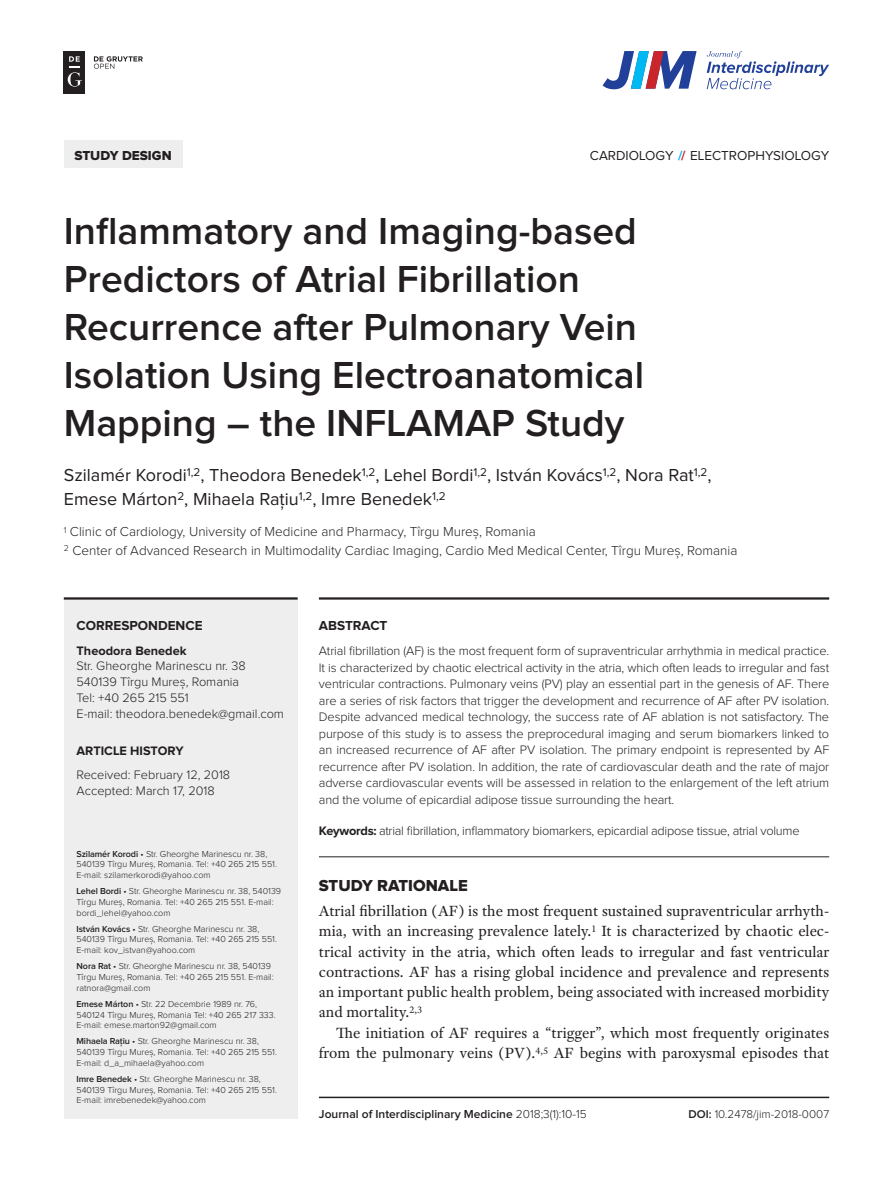
<style>
.page{position:relative;width:893px;height:1191px;background:#fff}
.page>*{position:absolute;margin:0;border:0;box-sizing:border-box;transform-origin:0 0}
.t1{font:600 39px/48px "Proxima Nova";color:#231f20}
.t2{font:18px/24px "Proxima Nova";color:#231f20}
.t3{font:16.5px "Proxima Nova Extrabld";color:#231f20}
.t4{font:15.75px/20.2px "Adobe Text Pro";color:#231f20;text-align:justify}
.t5{font:300 13.5px/18.6px "Proxima Nova";color:#231f20}
.t6{font:13.5px "Proxima Nova";color:#231f20}
.t7{font:700 13.5px "Proxima Nova";color:#231f20}
.t8{font:13.5px "Proxima Nova Extrabld";color:#231f20}
.t9{font:300 12.75px/16.5px "Proxima Nova";letter-spacing:-.01em;color:#231f20}
.t10{font:700 12.75px "Proxima Nova";color:#231f20}
.t11{font:600 12px "Proxima Nova";color:#231f20}
.t12{font:300 11.7px "Proxima Nova";color:#231f20}
.t13{font:300 9px/10.8px "Proxima Nova";color:#231f20}
.s1{font-weight:700;color:#00b9f2}
.s2{font-weight:700;color:#c9252b}
.s3{font-weight:600}
.s4{font-weight:400}
.s5{font-weight:700}
.s6{font-weight:300}
</style>
<div class="page">
<div style="left:64px;top:51px;width:21px;height:43px;background:#231f20"></div>
<svg style="left:68px;top:56px;width:14px;height:31px"></svg>
<svg style="left:94px;top:56px;width:49px;height:13px"></svg>
<svg style="left:707px;top:51px;width:122px;height:38px"></svg>
<svg style="left:603px;top:51px;width:94px;height:38px"></svg>
<div style="left:64px;top:597px;width:234px;height:521px;background:#eeeeef"></div>
<hr style="left:64px;top:597px;width:234px;height:2px;background:#231f20">
<hr style="left:319px;top:1096px;width:510px;height:2px;background:#231f20">
<div style="left:64px;top:140px;width:118px;height:28px;background:#eeeeef"></div>
<hr style="left:319px;top:597px;width:510px;height:2px;background:#231f20">
<hr style="left:319px;top:856px;width:510px;height:1px;background:#231f20">
<p class="t8" style="left:74px;top:149px;width:99px">STUDY DESIGN</p>
<p class="t6" style="left:590px;top:149px;width:241px">CARDIOLOGY <span class="s1">/</span><span class="s2">/</span> ELECTROPHYSIOLOGY</p>
<h1 class="t1" style="left:64px;top:208px;width:582px">Inflammatory and Imaging-based Predictors of Atrial Fibrillation Recurrence after Pulmonary Vein Isolation Using Electroanatomical Mapping – the INFLAMAP Study</h1>
<h2 class="t2" style="left:64px;top:463px;width:649px">Szilamér Korodi<sup>1,2</sup>, Theodora Benedek<sup>1,2</sup>, Lehel Bordi<sup>1,2</sup>, István Kovács<sup>1,2</sup>, Nora Rat<sup>1,2</sup>,<br>Emese Márton<sup>2</sup>, Mihaela Rațiu<sup>1,2</sup>, Imre Benedek<sup>1,2</sup></h2>
<p class="t5" style="left:64px;top:523px;width:675px"><sup>1</sup> Clinic of Cardiology, University of Medicine and Pharmacy, Tîrgu Mureș, Romania<br><sup>2</sup> Center of Advanced Research in Multimodality Cardiac Imaging, Cardio Med Medical Center, Tîrgu Mureș, Romania</p>
<p class="t7" style="left:77px;top:619px;width:128px">CORRESPONDENCE</p>
<p class="t10" style="left:77px;top:644px;width:112px">Theodora Benedek</p>
<p class="t9" style="left:77px;top:658px;width:209px;line-height:15.8px">Str. Gheorghe Marinescu nr. 38<br>540139 Tîrgu Mureș, Romania<br>Tel: +40 265 215 551<br>E-mail: theodora.benedek@gmail.com</p>
<p class="t10" style="left:77px;top:744px;width:109px">ARTICLE HISTORY</p>
<p class="t9" style="left:77px;top:767px;width:155px;line-height:15.8px">Received: February 12, 2018<br>Accepted: March 17, 2018</p>
<p class="t13" style="left:77px;top:848px;width:202px"><span class="s3">Szilamér Korodi</span> <span class="s4">•</span> Str. Gheorghe Marinescu nr. 38,<br>540139 Tîrgu Mureș, Romania. Tel: +40 265 215 551.<br>E-mail: szilamerkorodi@yahoo.com</p>
<p class="t13" style="left:77px;top:886px;width:206px"><span class="s3">Lehel Bordi</span> <span class="s4">•</span> Str. Gheorghe Marinescu nr. 38, 540139<br>Tîrgu Mureș, Romania. Tel: +40 265 215 551. E-mail: bordi_lehel@yahoo.com</p>
<p class="t13" style="left:77px;top:923px;width:202px"><span class="s3">István Kovács</span> <span class="s4">•</span> Str. Gheorghe Marinescu nr. 38,<br>540139 Tîrgu Mureș, Romania. Tel: +40 265 215 551.<br>E-mail: kov_istvan@yahoo.com</p>
<p class="t13" style="left:77px;top:961px;width:199px"><span class="s3">Nora Rat</span> <span class="s4">•</span> Str. Gheorghe Marinescu nr. 38, 540139<br>Tîrgu Mureș, Romania. Tel: +40 265 215 551. E-mail: ratnora@gmail.com</p>
<p class="t13" style="left:77px;top:998px;width:201px"><span class="s3">Emese Márton</span> <span class="s4">•</span> Str. 22 Decembrie 1989 nr. 76,<br>540124 Tîrgu Mureș, Romania Tel: +40 265 217 333.<br>E-mail: emese.marton92@gmail.com</p>
<p class="t13" style="left:77px;top:1036px;width:202px"><span class="s3">Mihaela Rațiu</span> <span class="s4">•</span> Str. Gheorghe Marinescu nr. 38,<br>540139 Tîrgu Mureș, Romania. Tel: +40 265 215 551.<br>E-mail: d_a_mihaela@yahoo.com</p>
<p class="t13" style="left:77px;top:1073px;width:202px"><span class="s3">Imre Benedek</span> <span class="s4">•</span> Str. Gheorghe Marinescu nr. 38,<br>540139 Tîrgu Mureș, Romania. Tel: +40 265 215 551.<br>E-mail: imrebenedek@yahoo.com</p>
<p class="t7" style="left:319px;top:619px;width:70px">ABSTRACT</p>
<p class="t9" style="left:319px;top:643px;width:512px;text-align:justify">Atrial fibrillation (AF) is the most frequent form of supraventricular arrhythmia in medical practice.<br>It is characterized by chaotic electrical activity in the atria, which often leads to irregular and fast ventricular contractions. Pulmonary veins (PV) play an essential part in the genesis of AF. There are a series of risk factors that trigger the development and recurrence of AF after PV isolation.<br>Despite advanced medical technology, the success rate of AF ablation is not satisfactory. The purpose of this study is to assess the preprocedural imaging and serum biomarkers linked to an increased recurrence of AF after PV isolation. The primary endpoint is represented by AF recurrence after PV isolation. In addition, the rate of cardiovascular death and the rate of major adverse cardiovascular events will be assessed in relation to the enlargement of the left atrium and the volume of epicardial adipose tissue surrounding the heart.</p>
<p class="t9" style="left:319px;top:823px;width:482px"><span class="s5">Keywords:</span> atrial fibrillation, inflammatory biomarkers, epicardial adipose tissue, atrial volume</p>
<p class="t3" style="left:319px;top:878px;width:150px">STUDY RATIONALE</p>
<p class="t4" style="left:319px;top:900px;width:512px">Atrial fibrillation (AF) is the most frequent sustained supraventricular arrhyth&shy;mia, with an increasing prevalence lately.<sup>1</sup> It is characterized by chaotic elec&shy;trical activity in the atria, which often leads to irregular and fast ventricular contractions. AF has a rising global incidence and prevalence and represents an important public health problem, being associated with increased morbidity and mortality.<sup>2,3</sup></p>
<p class="t4" style="left:319px;top:1022px;width:512px;text-align:right">The initiation of AF requires a “trigger”, which most frequently originates from the pulmonary veins (PV).<sup>4,5</sup> AF begins with paroxysmal episodes that</p>
<p class="t11" style="left:319px;top:1108px;width:269px">Journal of Interdisciplinary Medicine <span class="s6">2018;3(1):10-15</span></p>
<p class="t12" style="left:689px;top:1108px;width:142px"><span class="s3">DOI:</span> 10.2478/jim-2018-0007</p>
</div>
